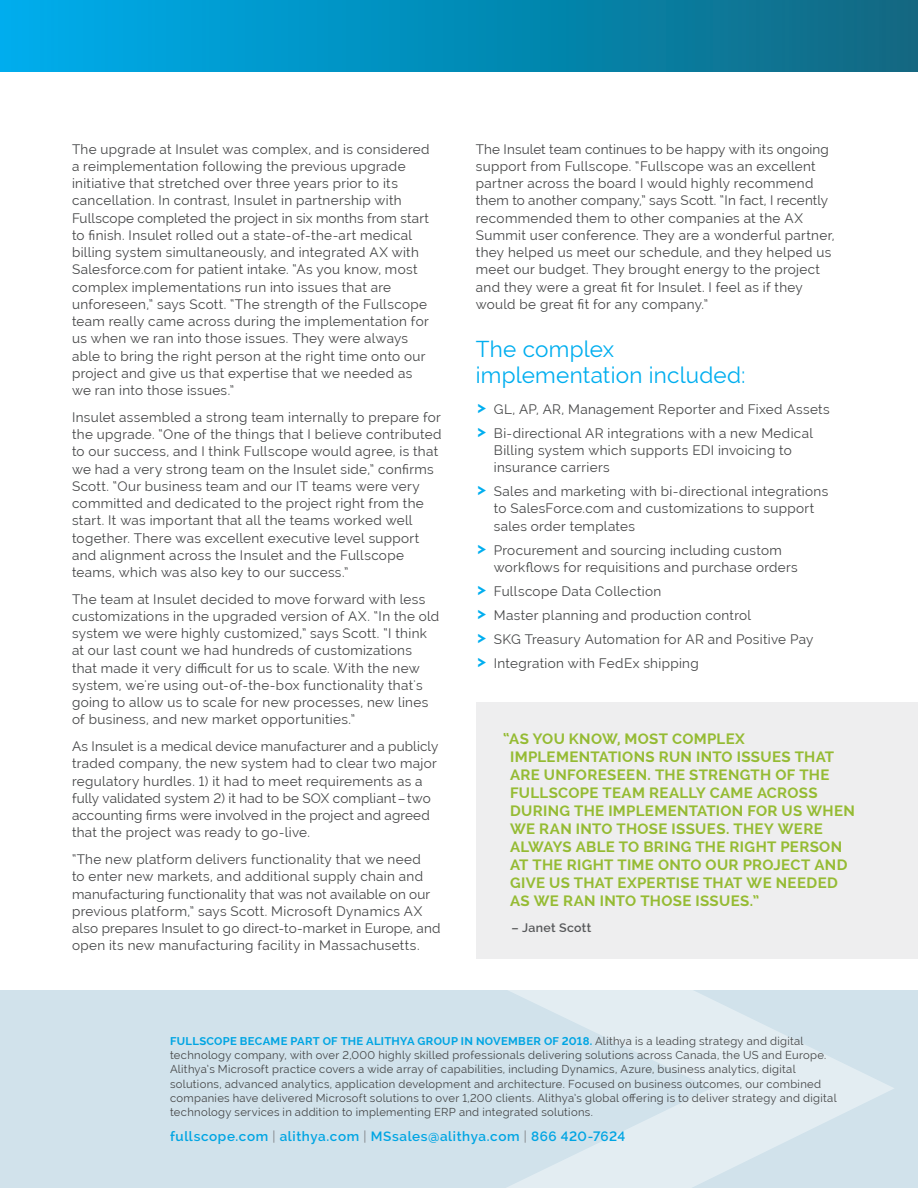
<style>
.page{position:relative;width:918px;height:1188px;background:#fff}
.page>*{position:absolute;margin:0;border:0;box-sizing:border-box;transform-origin:0 0}
.H1_small{font:22.5px/25.5px "Raleway";letter-spacing:.01em;color:#00aeef}
.t1{font:700 15px/18px "Raleway";letter-spacing:.02em;color:#95bb33}
.t2{font:13.5px/17.2px "Raleway";letter-spacing:.025em;color:#454647}
.t3{font:600 13.5px "Raleway";letter-spacing:.04em;color:#00a5e3}
.P_small{font:600 12.3px "Raleway";letter-spacing:.025em;color:#57585a}
.t4{font:11.25px/14.2px "Raleway";letter-spacing:.025em;color:#454647}
.s1{font-family:"DIN Medium Alternate";font-size:20.25px;color:#00aeef}
.s2{font-weight:700;color:#00a5e3}
.s3{font-weight:400;color:#808285}
</style>
<div class="page">
<div style="left:0;top:990px;width:918px;height:198px;background:#d1e2eb"></div>
<svg style="left:507px;top:990px;width:387px;height:198px"></svg>
<div style="left:0;top:0;width:918px;height:72px;background:linear-gradient(to right,#00aeee,#0f6981)"></div>
<div style="left:476px;top:702px;width:442px;height:256px;background:#eeeeef"></div>
<p class="t2" style="left:72px;top:140px;width:359px">The upgrade at Insulet was complex, and is considered a reimplementation following the previous upgrade initiative that stretched over three years prior to its cancellation. In contrast, Insulet in partnership with Fullscope completed the project in six months from start to finish. Insulet rolled out a state-of-the-art medical billing system simultaneously, and integrated AX with Salesforce.com for patient intake. “As you know, most complex implementations run into issues that are unforeseen,” says Scott. “The strength of the Fullscope team really came across during the implementation for us when we ran into those issues. They were always able to bring the right person at the right time onto our project and give us that expertise that we needed as we ran into those issues.”</p>
<p class="t2" style="left:72px;top:408px;width:371px">Insulet assembled a strong team internally to prepare for the upgrade. “One of the things that I believe contributed to our success, and I think Fullscope would agree, is that we had a very strong team on the Insulet side,” confirms Scott. “Our business team and our IT teams were very committed and dedicated to the project right from the start. It was important that all the teams worked well together. There was excellent executive level support and alignment across the Insulet and the Fullscope teams, which was also key to our success.”</p>
<p class="t2" style="left:72px;top:590px;width:369px">The team at Insulet decided to move forward with less customizations in the upgraded version of AX. “In the old system we were highly customized,” says Scott. “I think at our last count we had hundreds of customizations that made it very difficult for us to scale. With the new system, we're using out-of-the-box functionality that's going to allow us to scale for new processes, new lines of business, and new market opportunities.”</p>
<p class="t2" style="left:72px;top:738px;width:368px">As Insulet is a medical device manufacturer and a publicly traded company, the new system had to clear two major regulatory hurdles. 1) it had to meet requirements as a fully validated system 2) it had to be SOX compliant–two accounting firms were involved in the project and agreed that the project was ready to go-live.</p>
<p class="t2" style="left:72px;top:851px;width:370px">“The new platform delivers functionality that we need<br>to enter new markets, and additional supply chain and manufacturing functionality that was not available on our previous platform,” says Scott. Microsoft Dynamics AX also prepares Insulet to go direct-to-market in Europe, and open its new manufacturing facility in Massachusetts.</p>
<p class="t2" style="left:476px;top:140px;width:360px">The Insulet team continues to be happy with its ongoing support from Fullscope. “Fullscope was an excellent partner across the board I would highly recommend them to another company,” says Scott. “In fact, I recently recommended them to other companies at the AX Summit user conference. They are a wonderful partner, they helped us meet our schedule, and they helped us meet our budget. They brought energy to the project and they were a great fit for Insulet. I feel as if they would be great fit for any company.”</p>
<p class="H1_small" style="left:476px;top:337px;width:271px">The complex implementation included:</p>
<p class="t2" style="left:476px;top:400px;width:355px"><span class="s1">›</span> GL, AP, AR, Management Reporter and Fixed Assets</p>
<p class="t2" style="left:494px;top:424px;width:321px;text-indent:-18px"><span class="s1">›</span> Bi-directional AR integrations with a new Medical<br>Billing system which supports EDI invoicing to insurance carriers</p>
<p class="t2" style="left:494px;top:483px;width:336px;text-indent:-18px"><span class="s1">›</span> Sales and marketing with bi-directional integrations to SalesForce.com and customizations to support sales order templates</p>
<p class="t2" style="left:494px;top:541px;width:305px;text-indent:-18px"><span class="s1">›</span> Procurement and sourcing including custom workflows for requisitions and purchase orders</p>
<p class="t2" style="left:476px;top:582px;width:187px"><span class="s1">›</span> Fullscope Data Collection</p>
<p class="t2" style="left:476px;top:606px;width:277px"><span class="s1">›</span> Master planning and production control</p>
<p class="t2" style="left:476px;top:630px;width:339px"><span class="s1">›</span> SKG Treasury Automation for AR and Positive Pay</p>
<p class="t2" style="left:476px;top:654px;width:224px"><span class="s1">›</span> Integration with FedEx shipping</p>
<h4 class="t1" style="left:510px;top:729px;width:346px;text-indent:-7px">“AS YOU KNOW, MOST COMPLEX IMPLEMENTATIONS RUN INTO ISSUES THAT ARE UNFORESEEN. THE STRENGTH OF THE FULLSCOPE TEAM REALLY CAME ACROSS DURING THE IMPLEMENTATION FOR US WHEN WE RAN INTO THOSE ISSUES. THEY WERE ALWAYS ABLE TO BRING THE RIGHT PERSON AT THE RIGHT TIME ONTO OUR PROJECT AND GIVE US THAT EXPERTISE THAT WE NEEDED AS WE RAN INTO THOSE ISSUES.”</h4>
<p class="P_small" style="left:511px;top:920px;width:81px">– Janet Scott</p>
<p class="t4" style="left:170px;top:1034px;width:668px"><span class="s2">FULLSCOPE BECAME PART OF THE ALITHYA GROUP IN NOVEMBER OF 2018.</span> Alithya is a leading strategy and digital technology company, with over 2,000 highly skilled professionals delivering solutions across Canada, the US and Europe.<br>Alithya’s Microsoft practice covers a wide array of capabilities, including Dynamics, Azure, business analytics, digital solutions, advanced analytics, application development and architecture. Focused on business outcomes, our combined companies have delivered Microsoft solutions to over 1,200 clients. Alithya’s global offering is to deliver strategy and digital technology services in addition to implementing ERP and integrated solutions.</p>
<p class="t3" style="left:170px;top:1128px;width:457px">fullscope.com <span class="s3">|</span> alithya.com <span class="s3">|</span> MSsales@alithya.com <span class="s3">|</span> 866 420-7624</p>
</div>
